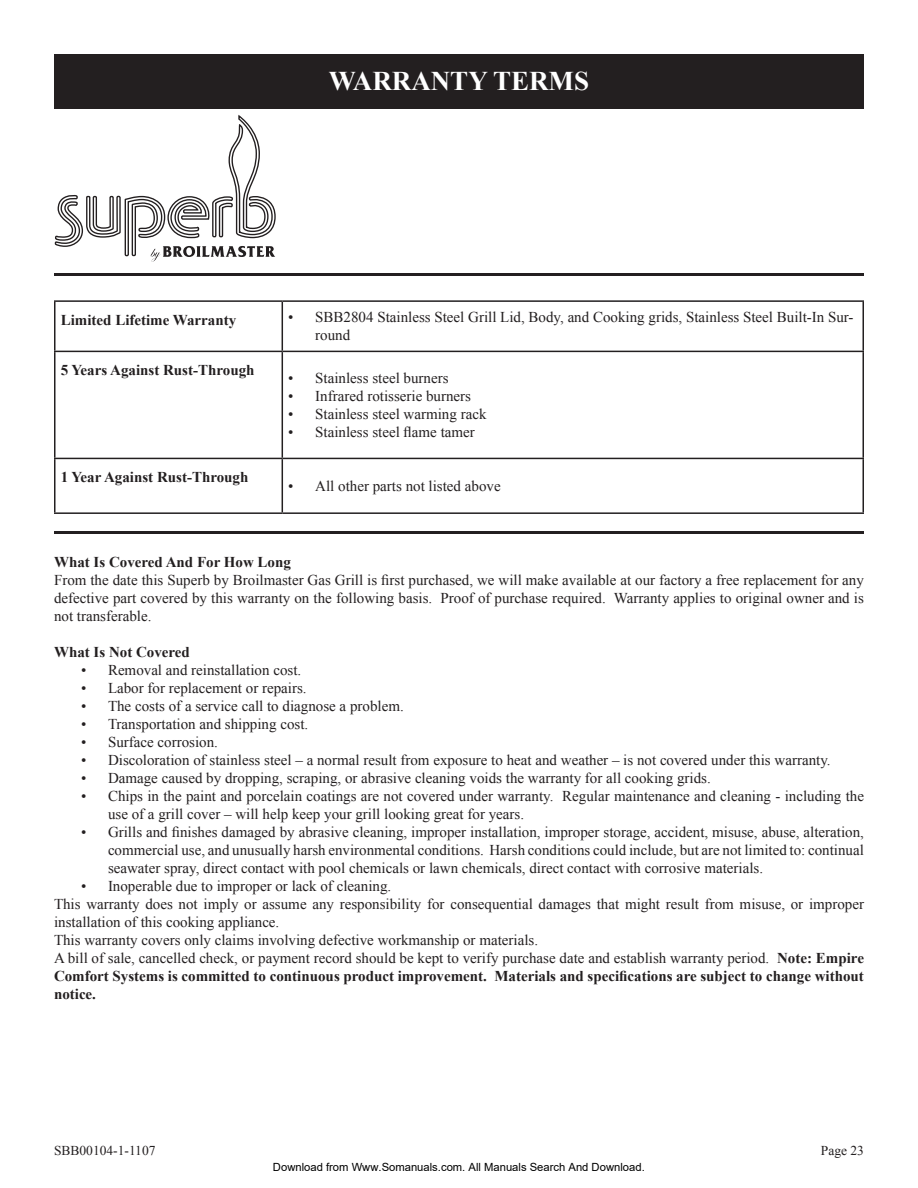
<style>
.page{position:relative;width:918px;height:1188px;background:#fff}
.page>*{position:absolute;margin:0;border:0;box-sizing:border-box;transform-origin:0 0}
.t1{font:700 27px "Times New Roman";color:#fff}
.t2{font:15px/18px "Times New Roman";color:#231f20}
.t3{font:700 15px "Times New Roman";color:#231f20}
.t4{font:13.5px "Times New Roman";color:#231f20}
.t5{font:11.25px "Arial";color:#000}
.s1{font-weight:700}
</style>
<div class="page">
<div style="left:54px;top:54px;width:810px;height:54px;background:#231f20"></div>
<hr style="left:54px;top:273px;width:810px;height:3px;background:#231f20">
<hr style="left:54px;top:531px;width:810px;height:3px;background:#231f20">
<svg style="left:55px;top:115px;width:221px;height:147px"></svg>
<hr style="left:54px;top:300px;width:228px;height:2px;background:#231f20">
<hr style="left:54px;top:302px;width:2px;height:49px;background:#231f20">
<hr style="left:282px;top:300px;width:582px;height:2px;background:#231f20">
<hr style="left:282px;top:302px;width:1px;height:49px;background:#231f20">
<hr style="left:862px;top:302px;width:2px;height:49px;background:#231f20">
<hr style="left:54px;top:351px;width:228px;height:1px;background:#231f20">
<hr style="left:54px;top:352px;width:2px;height:106px;background:#231f20">
<hr style="left:282px;top:351px;width:582px;height:1px;background:#231f20">
<hr style="left:282px;top:352px;width:1px;height:106px;background:#231f20">
<hr style="left:862px;top:352px;width:2px;height:106px;background:#231f20">
<hr style="left:54px;top:458px;width:228px;height:1px;background:#231f20">
<hr style="left:54px;top:459px;width:2px;height:53px;background:#231f20">
<hr style="left:282px;top:458px;width:582px;height:1px;background:#231f20">
<hr style="left:282px;top:459px;width:1px;height:53px;background:#231f20">
<hr style="left:862px;top:459px;width:2px;height:53px;background:#231f20">
<hr style="left:54px;top:512px;width:228px;height:2px;background:#231f20">
<hr style="left:282px;top:512px;width:582px;height:2px;background:#231f20">
<h1 class="t1" style="left:329px;top:63px;width:262px">WARRANTY TERMS</h1>
<p class="t3" style="left:61px;top:309px;width:177px">Limited Lifetime Warranty</p>
<p class="t2" style="left:315px;top:308px;width:540px;text-indent:-27px">• SBB2804 Stainless Steel Grill Lid, Body, and Cooking grids, Stainless Steel Built-In Sur&shy;round</p>
<p class="t3" style="left:61px;top:360px;width:195px">5 Years Against Rust-Through</p>
<p class="t2" style="left:288px;top:369px;width:162px">• Stainless steel burners</p>
<p class="t2" style="left:288px;top:387px;width:184px">• Infrared rotisserie burners</p>
<p class="t2" style="left:288px;top:405px;width:200px">• Stainless steel warming rack</p>
<p class="t2" style="left:288px;top:423px;width:188px">• Stainless steel flame tamer</p>
<p class="t3" style="left:61px;top:467px;width:189px">1 Year Against Rust-Through</p>
<p class="t2" style="left:288px;top:477px;width:214px">• All other parts not listed above</p>
<p class="t3" style="left:54px;top:552px;width:238px">What Is Covered And For How Long</p>
<p class="t2" style="left:54px;top:571px;width:811px;text-align:justify">From the date this Superb by Broilmaster Gas Grill is first purchased, we will make available at our factory a free replacement for any defective part covered by this warranty on the following basis. Proof of purchase required. Warranty applies to original owner and is not transferable.</p>
<p class="t3" style="left:54px;top:642px;width:137px">What Is Not Covered</p>
<p class="t2" style="left:81px;top:661px;width:222px">• Removal and reinstallation cost.</p>
<p class="t2" style="left:81px;top:679px;width:227px">• Labor for replacement or repairs.</p>
<p class="t2" style="left:81px;top:697px;width:324px">• The costs of a service call to diagnose a problem.</p>
<p class="t2" style="left:81px;top:715px;width:229px">• Transportation and shipping cost.</p>
<p class="t2" style="left:81px;top:733px;width:138px">• Surface corrosion.</p>
<p class="t2" style="left:81px;top:751px;width:751px">• Discoloration of stainless steel – a normal result from exposure to heat and weather – is not covered under this warranty.</p>
<p class="t2" style="left:81px;top:769px;width:631px">• Damage caused by dropping, scraping, or abrasive cleaning voids the warranty for all cooking grids.</p>
<p class="t2" style="left:108px;top:787px;width:758px;text-indent:-27px">• Chips in the paint and porcelain coatings are not covered under warranty. Regular maintenance and cleaning - including the use of a grill cover – will help keep your grill looking great for years.</p>
<p class="t2" style="left:108px;top:823px;width:757px;text-align:justify;text-indent:-27px">• Grills and finishes damaged by abrasive cleaning, improper installation, improper storage, accident, misuse, abuse, alteration, commercial use, and unusually harsh environmental conditions. Harsh conditions could include, but are not limited to: continual seawater spray, direct contact with pool chemicals or lawn chemicals, direct contact with corrosive materials.</p>
<p class="t2" style="left:54px;top:877px;width:812px;text-indent:27px">• Inoperable due to improper or lack of cleaning.<br>This warranty does not imply or assume any responsibility for consequential damages that might result from misuse, or improper installation of this cooking appliance.<br>This warranty covers only claims involving defective workmanship or materials.<br>A bill of sale, cancelled check, or payment record should be kept to verify purchase date and establish warranty period. <span class="s1">Note: Empire Comfort Systems is committed to continuous product improvement. Materials and specifications are subject to change without notice.</span></p>
<p class="t4" style="left:54px;top:1142px;width:103px">SBB00104-1-1107</p>
<p class="t4" style="left:821px;top:1142px;width:45px">Page 23</p>
<p class="t5" style="left:273px;top:1160px;width:373px">Download from Www.Somanuals.com. All Manuals Search And Download.</p>
</div>
